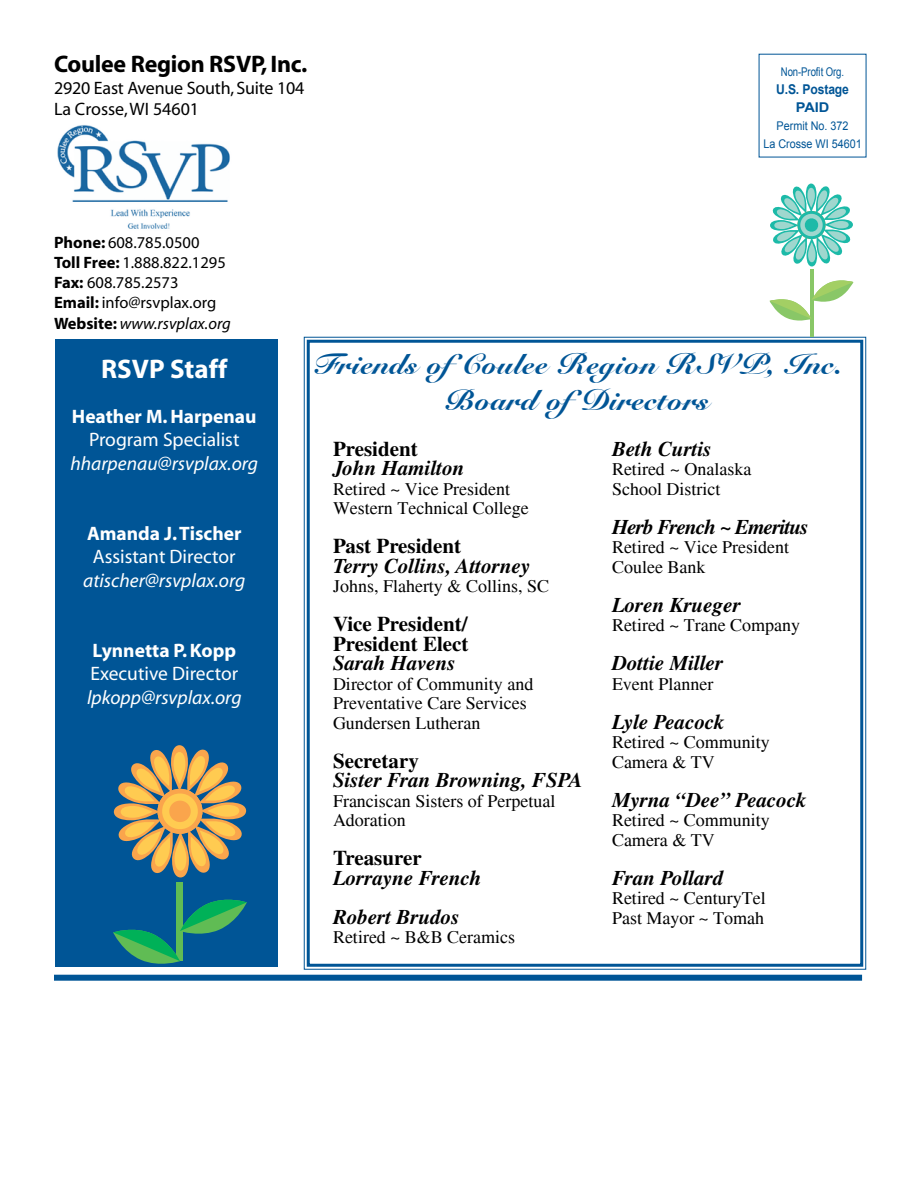
<style>
.page{position:relative;width:918px;height:1188px;background:#fff}
.page>*{position:absolute;margin:0;border:0;box-sizing:border-box;transform-origin:0 0}
.t1{font:900 30px/36px "Snell BT";color:#005596;text-align:center}
.t2{font:700 27px "Myriad";color:#fff}
.t3{font:700 24px "Myriad";letter-spacing:-.01em;color:#000}
.t4{font:italic 700 21px/39px "Times";color:#000}
.t5{font:700 21px/19.5px "Times";color:#000}
.t6{font:italic 700 21px "Times";letter-spacing:-.04em;color:#000}
.t7{font:italic 19.5px "Myriad";color:#fff}
.t8{font:19.5px "Myriad";color:#fff}
.t9{font:700 19.5px "Myriad";color:#fff}
.t10{font:18px/19.5px "Times";color:#000}
.t11{font:18px/21.6px "Myriad";letter-spacing:-.01em;color:#000}
.t12{font:16.5px/19.8px "Myriad";color:#000}
.t13{font:italic 16.5px "Myriad";color:#000}
.t14{font:700 13.5px/18px "Arial";letter-spacing:-.01em;color:#005596;text-align:center;scale:.9 1}
.t15{font:12px/18px "Arial";color:#005596;text-align:center;scale:.9 1}
.t16{font:12px "Arial";color:#005596;scale:.8 1}
.s1{font-weight:700}
.s2{font-weight:700;font-style:normal}
</style>
<div class="page">
<div style="left:55px;top:340px;width:222px;height:627px;background:#005596"></div>
<svg style="left:303px;top:336px;width:564px;height:634px"></svg>
<div style="left:307px;top:340px;width:556px;height:627px;border:3px solid #005596"></div>
<div style="left:54px;top:975px;width:808px;height:6px;background:#005596"></div>
<div style="left:177px;top:882px;width:6px;height:79px;background:#60bc54"></div>
<svg style="left:114px;top:745px;width:132px;height:132px"></svg>
<svg style="left:113px;top:896px;width:134px;height:68px"></svg>
<hr style="left:810px;top:269px;width:3px;height:68px;background:#89c767">
<svg style="left:770px;top:184px;width:83px;height:82px"></svg>
<svg style="left:770px;top:278px;width:83px;height:45px"></svg>
<img style="left:57px;top:125px;width:173px;height:104px">
<h3 class="t3" style="left:54px;top:52px;width:255px">Coulee Region RSVP, Inc.</h3>
<p class="t11" style="left:54px;top:78px;width:252px">2920 East Avenue South, Suite 104<br>La Crosse, WI 54601</p>
<p class="t16" style="left:781px;top:64px;width:81px">Non-Profit Org.</p>
<p class="t14" style="left:776px;top:80px;width:83px">U.S. Postage<br>PAID</p>
<p class="t15" style="left:763px;top:117px;width:111px">Permit No. 372<br>La Crosse WI 54601</p>
<p class="t12" style="left:54px;top:233px;width:173px"><span class="s1">Phone:</span> 608.785.0500<br><span class="s1">Toll Free:</span> 1.888.822.1295<br><span class="s1">Fax:</span> 608.785.2573<br><span class="s1">Email:</span> info@rsvplax.org</p>
<p class="t13" style="left:54px;top:315px;width:178px"><span class="s2">Website:</span> www.rsvplax.org</p>
<h2 class="t2" style="left:101px;top:355px;width:127px">RSVP Staff</h2>
<p class="t9" style="left:72px;top:406px;width:186px">Heather M. Harpenau</p>
<p class="t8" style="left:89px;top:430px;width:152px">Program Specialist</p>
<p class="t7" style="left:70px;top:454px;width:189px">hharpenau@rsvplax.org</p>
<p class="t9" style="left:87px;top:523px;width:156px">Amanda J. Tischer</p>
<p class="t8" style="left:93px;top:547px;width:144px">Assistant Director</p>
<p class="t7" style="left:83px;top:571px;width:164px">atischer@rsvplax.org</p>
<p class="t9" style="left:92px;top:640px;width:145px">Lynnetta P. Kopp</p>
<p class="t8" style="left:90px;top:664px;width:149px">Executive Director</p>
<p class="t7" style="left:87px;top:688px;width:156px">lpkopp@rsvplax.org</p>
<h1 class="t1" style="left:319px;top:346px;width:533px">Friends ofCoulee Region RSVP, Inc.<br>Board ofDirectors</h1>
<p class="t4" style="left:612px;top:429px;width:101px">Beth Curtis</p>
<p class="t10" style="left:612px;top:460px;width:141px">Retired ~ Onalaska<br>School District</p>
<p class="t6" style="left:612px;top:515px;width:198px">Herb French ~ Emeritus</p>
<p class="t10" style="left:612px;top:538px;width:179px">Retired ~ Vice President<br>Coulee Bank</p>
<p class="t4" style="left:612px;top:585px;width:130px">Loren Krueger</p>
<p class="t10" style="left:612px;top:616px;width:190px">Retired ~ Trane Company</p>
<p class="t4" style="left:612px;top:644px;width:113px">Dottie Miller</p>
<p class="t10" style="left:612px;top:674px;width:103px">Event Planner</p>
<p class="t4" style="left:612px;top:702px;width:114px">Lyle Peacock</p>
<p class="t10" style="left:612px;top:733px;width:159px">Retired ~ Community<br>Camera &amp; TV</p>
<p class="t4" style="left:612px;top:780px;width:196px">Myrna “Dee” Peacock</p>
<p class="t10" style="left:612px;top:811px;width:159px">Retired ~ Community<br>Camera &amp; TV</p>
<p class="t4" style="left:612px;top:858px;width:113px">Fran Pollard</p>
<p class="t10" style="left:612px;top:889px;width:155px">Retired ~ CenturyTel<br>Past Mayor ~ Tomah</p>
<p class="t5" style="left:333px;top:439px;width:86px">President</p>
<p class="t4" style="left:333px;top:449px;width:133px">John Hamilton</p>
<p class="t10" style="left:333px;top:479px;width:197px">Retired ~ Vice President<br>Western Technical College</p>
<p class="t5" style="left:333px;top:536px;width:130px">Past President</p>
<p class="t4" style="left:333px;top:546px;width:199px">Terry Collins, Attorney</p>
<p class="t10" style="left:333px;top:577px;width:218px">Johns, Flaherty &amp; Collins, SC</p>
<p class="t5" style="left:333px;top:614px;width:137px">Vice President/<br>President Elect</p>
<p class="t4" style="left:333px;top:644px;width:124px">Sarah Havens</p>
<p class="t10" style="left:333px;top:674px;width:202px">Director of Community and<br>Preventative Care Services<br>Gundersen Lutheran</p>
<p class="t5" style="left:333px;top:751px;width:87px">Secretary</p>
<p class="t4" style="left:333px;top:761px;width:251px">Sister Fran Browning, FSPA</p>
<p class="t10" style="left:333px;top:791px;width:224px">Franciscan Sisters of Perpetual<br>Adoration</p>
<p class="t5" style="left:333px;top:848px;width:90px">Treasurer</p>
<p class="t4" style="left:333px;top:858px;width:150px">Lorrayne French<br>Robert Brudos</p>
<p class="t10" style="left:333px;top:928px;width:184px">Retired ~ B&amp;B Ceramics</p>
</div>
